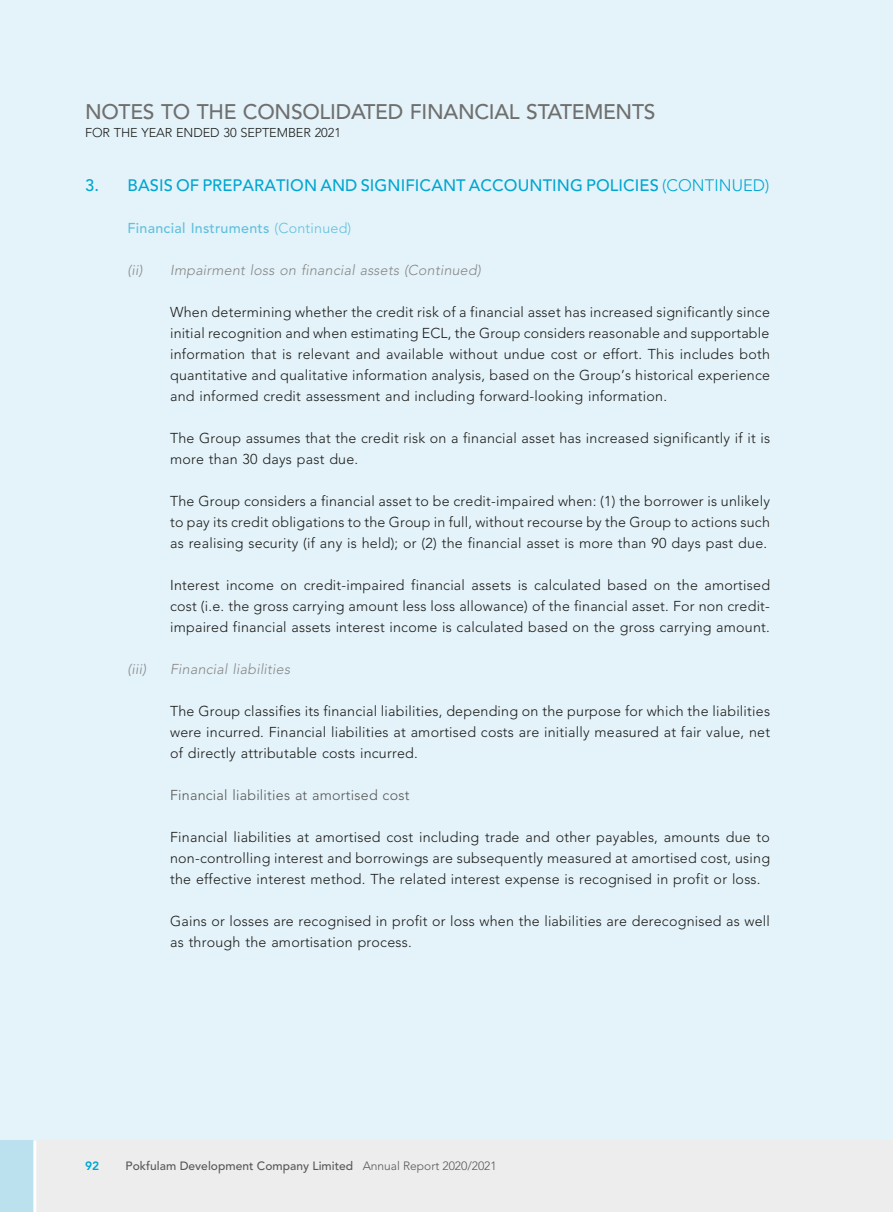
<style>
.page{position:relative;width:893px;height:1212px;background:#e4f3f9}
.page>*{position:absolute;margin:0;border:0;box-sizing:border-box;transform-origin:0 0}
.t1{font:500 21px "Avenir LT Std";letter-spacing:-.015em;color:#6f6f6f}
.t2{font:500 16.5px "Avenir LT Std";letter-spacing:.005em;color:#00a6d1}
.t3{font:300 14.25px/21px "Avenir LT Std";letter-spacing:.015em;color:#1c1c1b;text-align:justify}
.t4{font:italic 300 14.25px "Avenir LT Std";letter-spacing:.015em;color:#878787}
.t5{font:300 14.25px "Avenir LT Std";letter-spacing:.015em;color:#575756}
.t6{font:500 14.25px "Avenir LT Std";letter-spacing:.015em;color:#62c0de}
.t7{font:300 12.75px "Avenir LT Std";letter-spacing:-.01em;color:#1c1c1b}
.t8{font:500 12px "Avenir LT Std";color:#575756}
.t9{font:800 12px "Avenir LT Std";color:#00a6d1}
.s1{font-weight:300}
</style>
<div class="page">
<div style="left:35px;top:1140px;width:858px;height:72px;background:#ededed"></div>
<div style="left:0;top:1140px;width:35px;height:72px;background:#bbe1ef"></div>
<hr style="left:33px;top:1140px;width:3px;height:72px;background:#fff">
<h1 class="t1" style="left:85px;top:100px;width:572px">NOTES TO THE CONSOLIDATED FINANCIAL STATEMENTS</h1>
<p class="t7" style="left:85px;top:125px;width:257px">FOR THE YEAR ENDED 30 SEPTEMBER 2021</p>
<p class="t2" style="left:85px;top:176px;width:686px">3. BASIS OF PREPARATION AND SIGNIFICANT ACCOUNTING POLICIES <span class="s1">(CONTINUED)</span></p>
<p class="t6" style="left:128px;top:220px;width:225px">Financial Instruments <span class="s1">(Continued)</span></p>
<p class="t4" style="left:128px;top:262px;width:355px">(ii) Impairment loss on financial assets (Continued)</p>
<p class="t3" style="left:170px;top:302px;width:601px">When determining whether the credit risk of a financial asset has increased significantly since initial recognition and when estimating ECL, the Group considers reasonable and supportable information that is relevant and available without undue cost or effort. This includes both quantitative and qualitative information analysis, based on the Group’s historical experience and informed credit assessment and including forward-looking information.</p>
<p class="t3" style="left:170px;top:428px;width:601px">The Group assumes that the credit risk on a financial asset has increased significantly if it is more than 30 days past due.</p>
<p class="t3" style="left:170px;top:491px;width:601px">The Group considers a financial asset to be credit-impaired when: (1) the borrower is unlikely to pay its credit obligations to the Group in full, without recourse by the Group to actions such as realising security (if any is held); or (2) the financial asset is more than 90 days past due.</p>
<p class="t3" style="left:170px;top:575px;width:601px">Interest income on credit-impaired financial assets is calculated based on the amortised cost (i.e. the gross carrying amount less loss allowance) of the financial asset. For non credit&shy;impaired financial assets interest income is calculated based on the gross carrying amount.</p>
<p class="t4" style="left:128px;top:661px;width:20px">(iii)</p>
<p class="t4" style="left:170px;top:661px;width:122px">Financial liabilities</p>
<p class="t3" style="left:170px;top:701px;width:601px">The Group classifies its financial liabilities, depending on the purpose for which the liabilities were incurred. Financial liabilities at amortised costs are initially measured at fair value, net of directly attributable costs incurred.</p>
<p class="t5" style="left:170px;top:787px;width:241px">Financial liabilities at amortised cost</p>
<p class="t3" style="left:170px;top:827px;width:601px">Financial liabilities at amortised cost including trade and other payables, amounts due to non-controlling interest and borrowings are subsequently measured at amortised cost, using the effective interest method. The related interest expense is recognised in profit or loss.</p>
<p class="t3" style="left:170px;top:911px;width:601px">Gains or losses are recognised in profit or loss when the liabilities are derecognised as well as through the amortisation process.</p>
<p class="t9" style="left:85px;top:1158px;width:16px">92</p>
<p class="t8" style="left:126px;top:1158px;width:373px">Pokfulam Development Company Limited <span class="s1">Annual Report 2020/2021</span></p>
</div>
